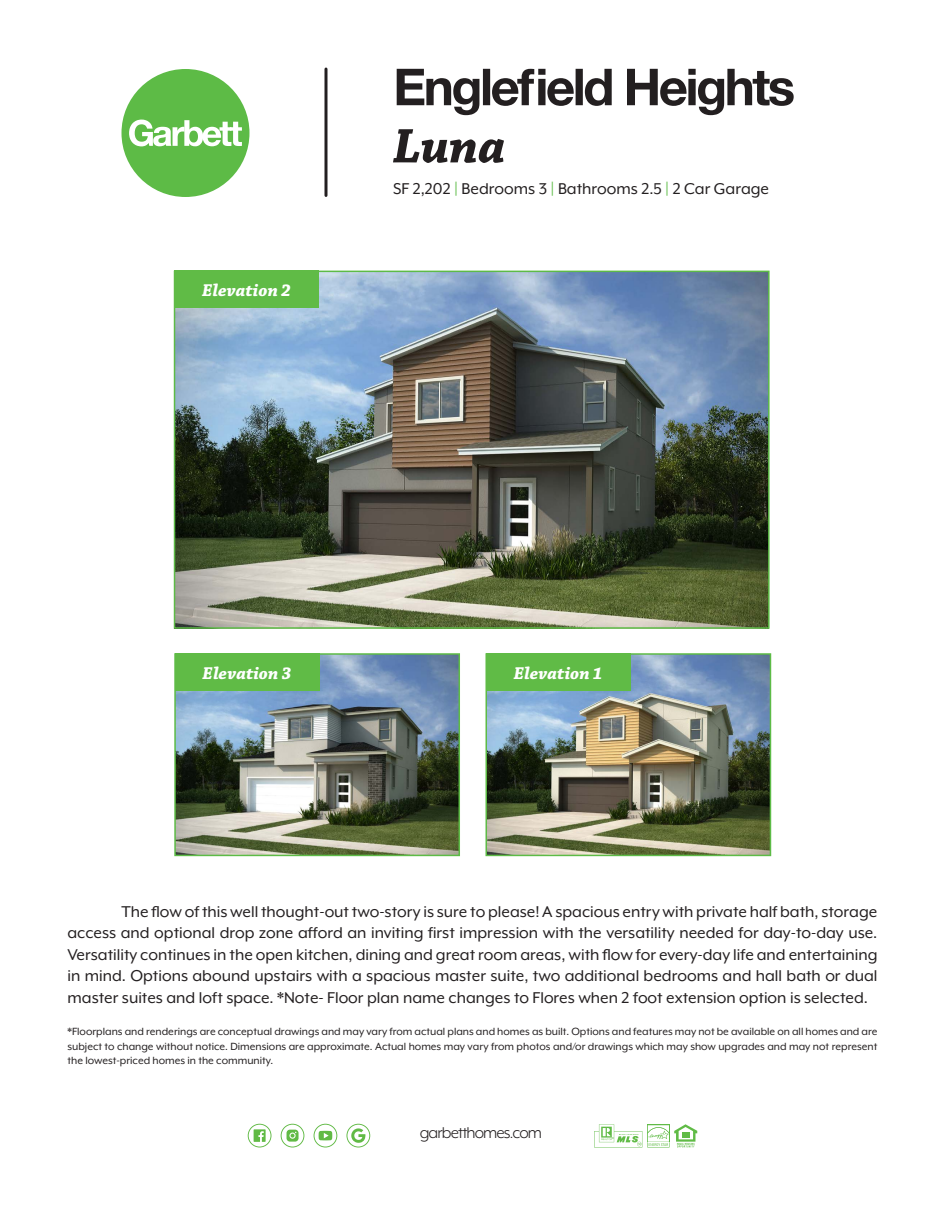
<style>
.page{position:relative;width:945px;height:1215px;background:#fff}
.page>*{position:absolute;margin:0;border:0;box-sizing:border-box;transform-origin:0 0}
.t1{font:italic 700 51px "Chaparral Pro";color:#231f20}
.t2{font:18px/21.6px "Mr Eaves XL Mod OT";color:#231f20;text-align:justify}
.t3{font:italic 700 18px "Chaparral Pro";color:#fff}
.t4{font:18px "Mr Eaves XL Mod OT";letter-spacing:-.05em;color:#231f20}
.t5{font:12px/14.4px "Mr Eaves XL Mod OT";color:#231f20;text-align:justify}
.s1{color:#5dbb46}
</style>
<div class="page">
<div style="left:122px;top:69px;width:127px;height:128px;background:#5dbb46;border-radius:50%"></div>
<svg style="left:129px;top:120px;width:113px;height:26px"></svg>
<hr style="left:325px;top:69px;width:3px;height:126px;background:#231f20">
<svg style="left:397px;top:69px;width:397px;height:46px"></svg>
<img style="left:177px;top:274px;width:590px;height:352px">
<div style="left:174px;top:271px;width:596px;height:358px;border:2px solid #5dbb46"></div>
<img style="left:177px;top:656px;width:280px;height:197px">
<div style="left:174px;top:653px;width:286px;height:203px;border:2px solid #5dbb46"></div>
<img style="left:488px;top:656px;width:280px;height:197px">
<div style="left:485px;top:653px;width:286px;height:203px;border:2px solid #5dbb46"></div>
<svg style="left:594px;top:1124px;width:103px;height:24px"></svg>
<svg style="left:248px;top:1124px;width:23px;height:23px"></svg>
<svg style="left:314px;top:1124px;width:23px;height:23px"></svg>
<svg style="left:346px;top:1124px;width:24px;height:23px"></svg>
<svg style="left:281px;top:1124px;width:23px;height:23px"></svg>
<div style="left:174px;top:271px;width:145px;height:37px;background:#60bb46"></div>
<div style="left:175px;top:653px;width:145px;height:38px;background:#60bb46"></div>
<div style="left:486px;top:653px;width:145px;height:38px;background:#60bb46"></div>
<p class="t3" style="left:202px;top:280px;width:91px">Elevation 2</p>
<p class="t1" style="left:393px;top:116px;width:114px">Luna</p>
<p class="t2" style="left:393px;top:178px;width:377px">SF 2,202 <span class="s1">|</span> Bedrooms 3 <span class="s1">|</span> Bathrooms 2.5 <span class="s1">|</span> 2 Car Garage</p>
<p class="t3" style="left:203px;top:663px;width:91px">Elevation 3</p>
<p class="t3" style="left:514px;top:663px;width:91px">Elevation 1</p>
<p class="t2" style="left:68px;top:900px;width:812px;text-indent:54px">The flow of this well thought-out two-story is sure to please! A spacious entry with private half bath, storage access and optional drop zone afford an inviting first impression with the versatility needed for day-to-day use.<br>Versatility continues in the open kitchen, dining and great room areas, with flow for every-day life and entertaining in mind. Options abound upstairs with a spacious master suite, two additional bedrooms and hall bath or dual master suites and loft space. *Note- Floor plan name changes to Flores when 2 foot extension option is selected.</p>
<p class="t5" style="left:68px;top:1024px;width:812px">*Floorplans and renderings are conceptual drawings and may vary from actual plans and homes as built. Options and features may not be available on all homes and are subject to change without notice. Dimensions are approximate. Actual homes may vary from photos and/or drawings which may show upgrades and may not represent the lowest-priced homes in the community.</p>
<p class="t4" style="left:420px;top:1123px;width:124px">garbetthomes.com</p>
</div>
